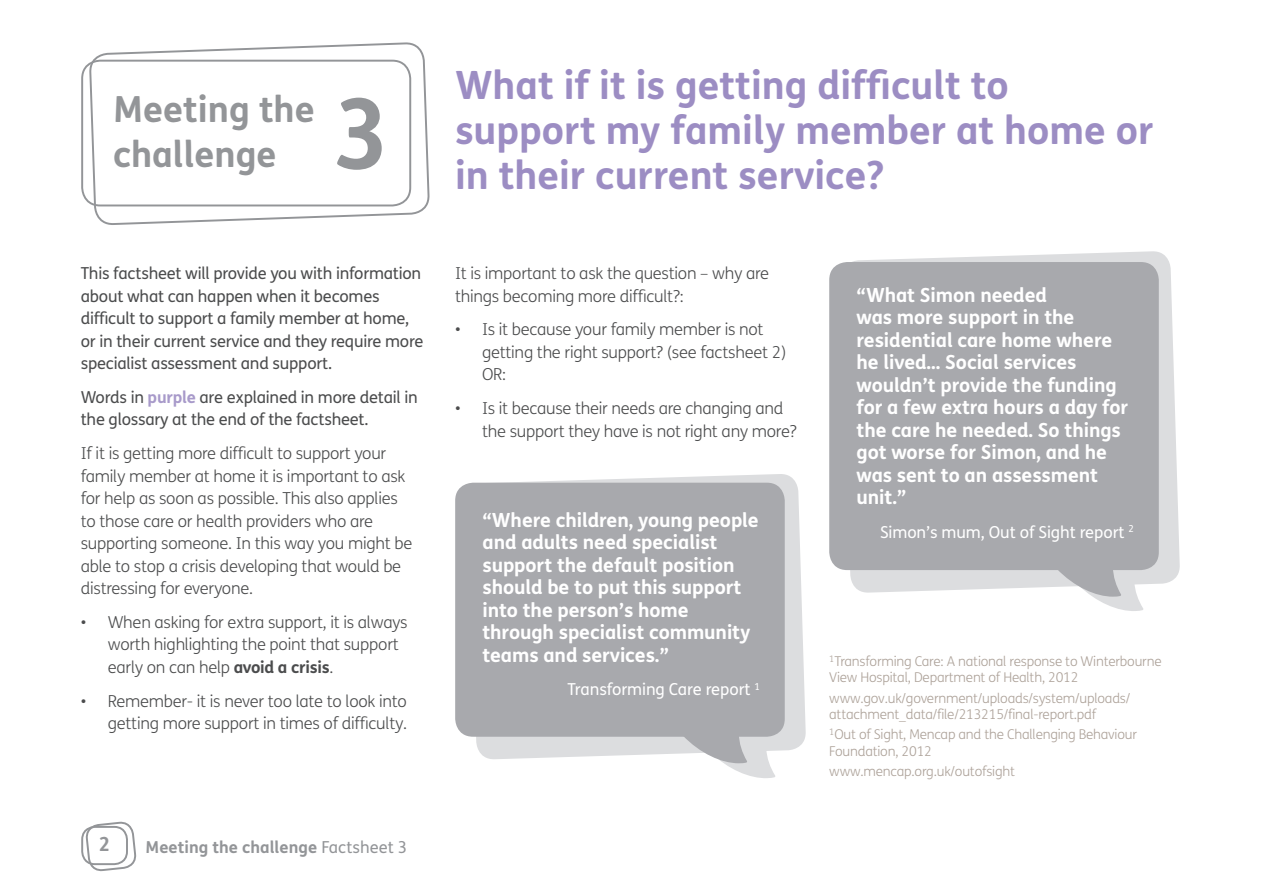
<style>
.page{position:relative;width:1263px;height:893px;background:#fff}
.page>*{position:absolute;margin:0;border:0;box-sizing:border-box;transform-origin:0 0}
.t1{font:700 97.5px "FS Mencap";color:#939598}
.t2{font:700 39px/45px "FS Mencap";color:#9c8dc3}
.t3{font:700 36px/45px "FS Mencap";color:#939598}
.body_copy{font:700 19.5px/22.5px "FS Mencap";letter-spacing:-.005em;color:#fff}
.t4{font:700 19.5px "FS Mencap";color:#939598}
.body_copy-2{font:300 16.5px/22.5px "FS Mencap";letter-spacing:-.015em;color:#4b4c4d}
.body_copy-3{font:16.5px/22.5px "FS Mencap";letter-spacing:-.015em;color:#4b4c4d}
.body_copy-4{font:16.5px "FS Mencap";letter-spacing:-.005em;color:#fff}
.t5{font:700 16.5px "FS Mencap";color:#939598}
.body_copy-5{font:300 13.5px/16.2px "FS Mencap";letter-spacing:-.015em;color:#ada299}
.s1{font-weight:700;color:#a89aca}
.s2{font-weight:700}
.s3{font-weight:400}
</style>
<div class="page">
<div style="left:81px;top:826px;width:47px;height:39px;border:2px solid #939598;border-radius:13px"></div>
<svg style="left:86px;top:821px;width:50px;height:51px"></svg>
<svg style="left:90px;top:42px;width:339px;height:183px"></svg>
<div style="left:81px;top:60px;width:330px;height:146px;border:2px solid #939598;border-radius:18px"></div>
<svg style="left:841px;top:251px;width:339px;height:342px;fill:#dcdddf"></svg>
<svg style="left:468px;top:474px;width:338px;height:285px;fill:#dcdddf"></svg>
<div style="left:829px;top:262px;width:330px;height:308px;background:#a8a9ad;border-radius:18px"></div>
<div style="left:455px;top:483px;width:330px;height:254px;background:#a8a9ad;border-radius:18px"></div>
<svg style="left:1057px;top:569px;width:87px;height:42px"></svg>
<svg style="left:683px;top:734px;width:93px;height:44px"></svg>
<p class="t3" style="left:113px;top:86px;width:203px">Meeting the challenge</p>
<p class="t1" style="left:333px;top:73px;width:59px">3</p>
<p class="body_copy-3" style="left:81px;top:262px;width:344px">This factsheet will provide you with information about what can happen when it becomes difficult to support a family member at home, or in their current service and they require more specialist assessment and support.</p>
<p class="body_copy-3" style="left:81px;top:386px;width:338px">Words in <span class="s1">purple</span> are explained in more detail in the glossary at the end of the factsheet.</p>
<p class="body_copy-2" style="left:81px;top:442px;width:333px">If it is getting more difficult to support your family member at home it is important to ask for help as soon as possible. This also applies to those care or health providers who are supporting someone. In this way you might be able to stop a crisis developing that would be distressing for everyone.</p>
<p class="body_copy-2" style="left:108px;top:611px;width:301px;text-indent:-27px">• When asking for extra support, it is always worth highlighting the point that support early on can help <span class="s2">avoid a crisis</span>.</p>
<p class="body_copy-2" style="left:81px;top:690px;width:328px;text-align:right">• Remember- it is never too late to look into getting more support in times of difficulty.</p>
<p class="t4" style="left:99px;top:832px;width:13px">2</p>
<p class="t5" style="left:146px;top:837px;width:263px">Meeting the challenge <span class="s3">Factsheet 3</span></p>
<p class="t2" style="left:455px;top:63px;width:700px">What if it is getting difficult to support my family member at home or in their current service?</p>
<p class="body_copy-2" style="left:455px;top:262px;width:316px">It is important to ask the question – why are things becoming more difficult?:</p>
<p class="body_copy-2" style="left:482px;top:319px;width:306px;text-indent:-27px">• Is it because your family member is not getting the right support? (see factsheet 2)<br>OR:</p>
<p class="body_copy-2" style="left:482px;top:397px;width:316px;text-indent:-27px">• Is it because their needs are changing and the support they have is not right any more?</p>
<p class="body_copy" style="left:482px;top:508px;width:278px">“Where children, young people and adults need specialist support the default position should be to put this support into the person’s home through specialist community teams and services.”</p>
<p class="body_copy-4" style="left:567px;top:680px;width:194px">Transforming Care report <sup>1</sup></p>
<p class="body_copy" style="left:856px;top:283px;width:273px">“What Simon needed<br>was more support in the residential care home where he lived… Social services wouldn’t provide the funding for a few extra hours a day for the care he needed. So things got worse for Simon, and he was sent to an assessment unit.”</p>
<p class="body_copy-4" style="left:880px;top:522px;width:256px">Simon’s mum, Out of Sight report <sup>2</sup></p>
<p class="body_copy-5" style="left:829px;top:654px;width:334px"><sup>1</sup>Transforming Care: A national response to Winterbourne<br>View Hospital, Department of Health, 2012</p>
<p class="body_copy-5" style="left:829px;top:690px;width:303px">www.gov.uk/government/uploads/system/uploads/ attachment_data/file/213215/final-report.pdf</p>
<p class="body_copy-5" style="left:829px;top:727px;width:309px"><sup>1</sup>Out of Sight, Mencap and the Challenging Behaviour<br>Foundation, 2012</p>
<p class="body_copy-5" style="left:829px;top:763px;width:187px">www.mencap.org.uk/outofsight</p>
</div>
